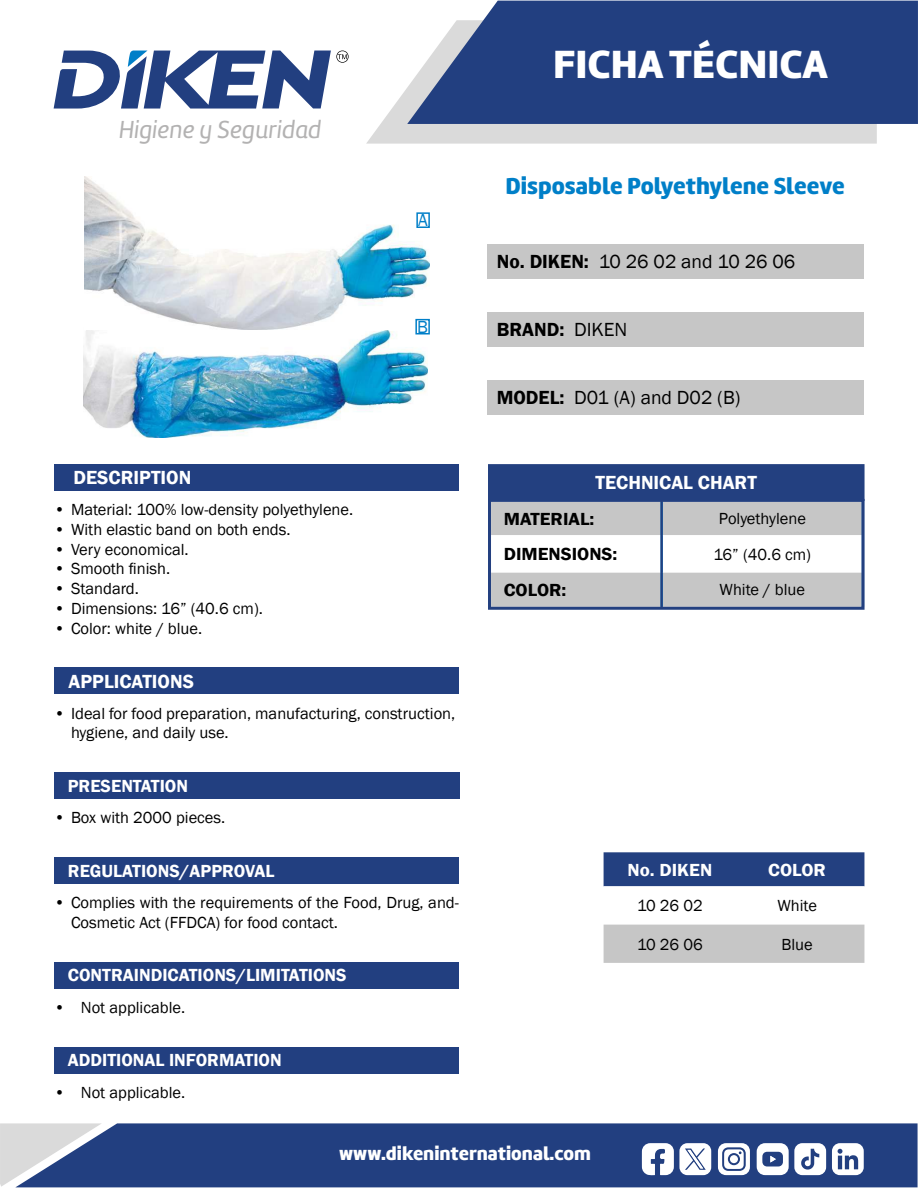
<style>
.page{position:relative;width:918px;height:1188px;background:#fff}
.page>*{position:absolute;margin:0;border:0;box-sizing:border-box;transform-origin:0 0}
.t1{font:40.8px "Amelia Basic Black";color:#fff}
.t2{font:25.5px "Amelia Basic Italic";color:#b3b2b2}
.t3{font:24px "Amelia Basic Black";color:#007fc8}
.t4{font:19.5px "Franklin Gothic";color:#000}
.t5{font:600 19.5px "Franklin Gothic";color:#fff}
.t6{font:19.5px "Amelia Basic Black";color:#fff}
.t7{font:600 19.5px "Franklin Gothic";color:#000}
.t8{font:600 18px "Franklin Gothic";color:#fff}
.t9{font:600 18px "Franklin Gothic";color:#000;scale:1.05 1}
.t10{font:600 18px "Franklin Gothic";color:#fff;scale:1.05 1}
.t11{font:18px "Franklin Gothic";color:#007fc8}
.t12{font:16.5px/19.8px "Franklin Gothic";color:#000}
.s1{font-weight:600}
.s2{font-weight:400}
</style>
<div class="page">
<svg style="left:366px;top:88px;width:511px;height:56px;background:#dedede"></svg>
<svg style="left:407px;top:1px;width:511px;height:123px;background:#344e8a"></svg>
<div style="left:102px;top:1123px;width:816px;height:64px;background:#223f80"></div>
<svg style="left:0;top:1123px;width:102px;height:64px;background:#9da8bf"></svg>
<svg style="left:54px;top:50px;width:295px;height:59px"></svg>
<svg style="left:642px;top:1143px;width:69px;height:32px"></svg>
<svg style="left:718px;top:1143px;width:32px;height:32px"></svg>
<div style="left:730px;top:1155px;width:8px;height:8px;background:#fff;border-radius:50%"></div>
<svg style="left:757px;top:1143px;width:107px;height:32px"></svg>
<div style="left:487px;top:244px;width:376px;height:34px;background:#c6c6c6"></div>
<div style="left:487px;top:313px;width:376px;height:34px;background:#c6c6c6"></div>
<div style="left:487px;top:380px;width:376px;height:34px;background:#c6c6c6"></div>
<svg style="left:492px;top:503px;width:369px;height:103px"></svg>
<div style="left:488px;top:499px;width:377px;height:111px;border:3px solid #234080"></div>
<svg style="left:604px;top:852px;width:260px;height:111px"></svg>
<div style="left:490px;top:466px;width:373px;height:34px;background:#234080"></div>
<div style="left:488px;top:464px;width:377px;height:37px;border:3px solid #234080"></div>
<hr style="left:660px;top:500px;width:3px;height:108px;background:#234080">
<img style="left:83px;top:329px;width:345px;height:108px">
<img style="left:85px;top:176px;width:345px;height:153px">
<div style="left:416px;top:212px;width:14px;height:16px;border:2px solid #007fc8"></div>
<div style="left:415px;top:319px;width:15px;height:16px;border:2px solid #007fc8"></div>
<div style="left:54px;top:464px;width:405px;height:27px;background:#223f80"></div>
<div style="left:54px;top:668px;width:405px;height:26px;background:#223f80"></div>
<div style="left:54px;top:772px;width:405px;height:27px;background:#223f80"></div>
<div style="left:54px;top:962px;width:405px;height:26px;background:#223f80"></div>
<div style="left:54px;top:1047px;width:405px;height:26px;background:#223f80"></div>
<div style="left:54px;top:857px;width:405px;height:27px;background:#223f80"></div>
<h2 class="t2" style="left:119px;top:115px;width:204px">Higiene y Seguridad</h2>
<p class="t5" style="left:74px;top:466px;width:119px">DESCRIPTION</p>
<p class="t12" style="left:54px;top:500px;width:301px">• Material: 100% low-density polyethylene.</p>
<p class="t12" style="left:54px;top:520px;width:238px">• With elastic band on both ends.</p>
<p class="t12" style="left:54px;top:539px;width:136px">• Very economical.</p>
<p class="t12" style="left:54px;top:559px;width:118px">• Smooth finish.</p>
<p class="t12" style="left:54px;top:579px;width:86px">• Standard.</p>
<p class="t12" style="left:54px;top:599px;width:210px">• Dimensions: 16” (40.6 cm).</p>
<p class="t12" style="left:54px;top:619px;width:150px">• Color: white / blue.</p>
<p class="t5" style="left:69px;top:669px;width:127px">APPLICATIONS</p>
<p class="t11" style="left:418px;top:209px;width:11px">A</p>
<p class="t11" style="left:417px;top:316px;width:12px">B</p>
<p class="t12" style="left:71px;top:704px;width:386px;text-indent:-17px">• Ideal for food preparation, manufacturing, construction, hygiene, and daily use.</p>
<p class="t8" style="left:68px;top:775px;width:122px">PRESENTATION</p>
<p class="t12" style="left:54px;top:808px;width:173px">• Box with 2000 pieces.</p>
<p class="t8" style="left:68px;top:860px;width:208px">REGULATIONS/APPROVAL</p>
<p class="t12" style="left:71px;top:893px;width:389px;text-indent:-17px">• Complies with the requirements of the Food, Drug, and-<br>Cosmetic Act (FFDCA) for food contact.</p>
<p class="t8" style="left:68px;top:964px;width:280px">CONTRAINDICATIONS/LIMITATIONS</p>
<p class="t12" style="left:54px;top:998px;width:133px">• Not applicable.</p>
<p class="t8" style="left:68px;top:1049px;width:215px">ADDITIONAL INFORMATION</p>
<p class="t12" style="left:54px;top:1083px;width:133px">• Not applicable.</p>
<h1 class="t1" style="left:553px;top:40px;width:276px">FICHA TÉCNICA</h1>
<h3 class="t3" style="left:506px;top:172px;width:341px">Disposable Polyethylene Sleeve</h3>
<p class="t4" style="left:497px;top:250px;width:300px"><span class="s1">No. DIKEN:</span> 10 26 02 and 10 26 06</p>
<p class="t7" style="left:497px;top:318px;width:132px">BRAND: <span class="s2">DIKEN</span></p>
<p class="t4" style="left:497px;top:385px;width:245px"><span class="s1">MODEL:</span> D01 (A) and D02 (B)</p>
<p class="t5" style="left:596px;top:471px;width:163px">TECHNICAL CHART</p>
<p class="t9" style="left:504px;top:508px;width:88px">MATERIAL:</p>
<p class="t12" style="left:719px;top:509px;width:89px">Polyethylene</p>
<p class="t9" style="left:504px;top:543px;width:110px">DIMENSIONS:</p>
<p class="t12" style="left:714px;top:545px;width:99px">16” (40.6 cm)</p>
<p class="t9" style="left:504px;top:579px;width:61px">COLOR:</p>
<p class="t12" style="left:720px;top:580px;width:87px">White / blue</p>
<p class="t10" style="left:628px;top:859px;width:82px">No. DIKEN</p>
<p class="t10" style="left:768px;top:859px;width:57px">COLOR</p>
<p class="t12" style="left:637px;top:896px;width:67px">10 26 02</p>
<p class="t12" style="left:777px;top:896px;width:41px">White</p>
<p class="t12" style="left:637px;top:934px;width:67px">10 26 06</p>
<p class="t12" style="left:782px;top:934px;width:33px">Blue</p>
<p class="t6" style="left:339px;top:1142px;width:253px">www.dikeninternational.com</p>
</div>
